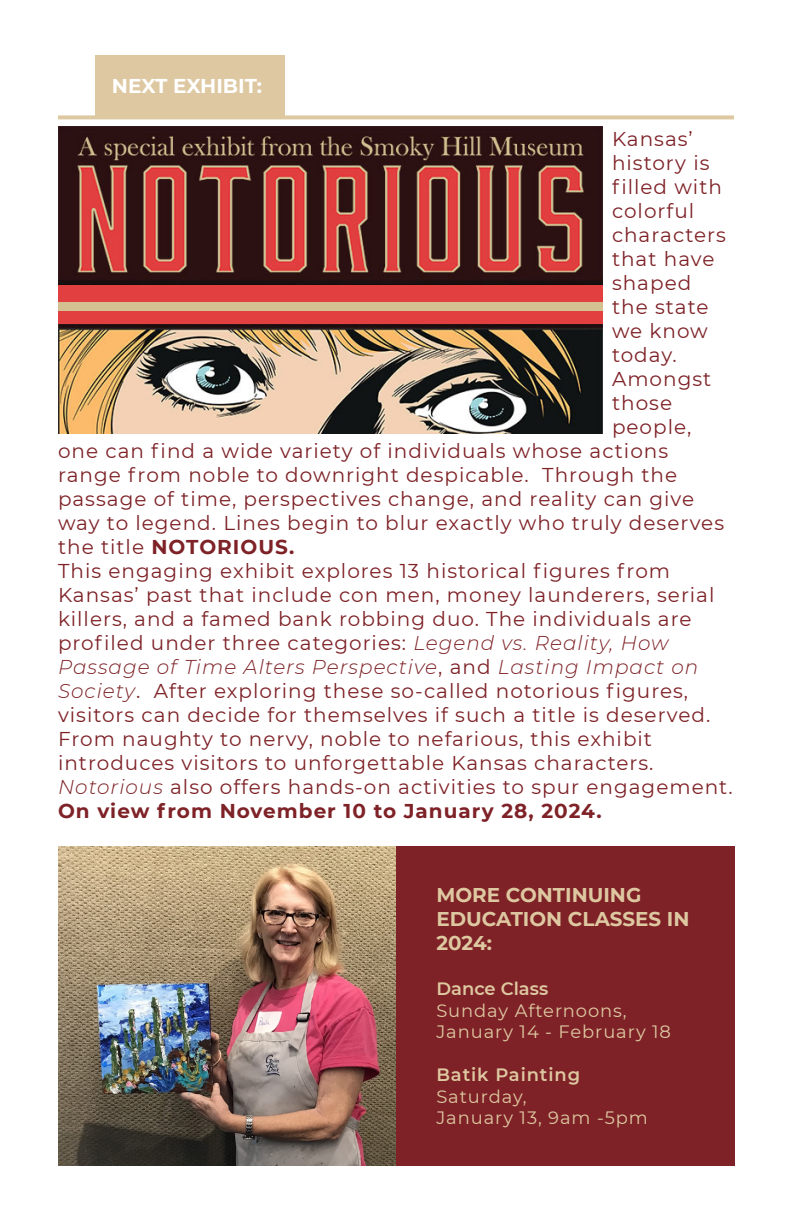
<style>
.page{position:relative;width:792px;height:1224px;background:#fff}
.page>*{position:absolute;margin:0;border:0;box-sizing:border-box;transform-origin:0 0}
.t1{font:20px/24px "Montserrat";letter-spacing:.05em;color:#7e2227}
.t2{font:700 20px "Montserrat";color:#fff}
.t3{font:700 19.8px/23.8px "Montserrat";color:#dec8a1}
.t4{font:18px "Montserrat";letter-spacing:.05em;color:#dec8a1}
.t5{font:600 18px "Montserrat";letter-spacing:.05em;color:#dec8a1}
.t6{font:600 18px "Montserrat";color:#dec8a1}
.s1{font-weight:700}
.s2{font-weight:300;font-style:italic}
</style>
<div class="page">
<img style="left:58px;top:127px;width:544px;height:306px">
<hr style="left:58px;top:917px;width:676px;height:2px;background:#dec8a1">
<div style="left:59px;top:846px;width:676px;height:320px;background:#7e2227"></div>
<img style="left:59px;top:846px;width:337px;height:320px">
<svg style="left:58px;top:115px;width:676px;height:4px;background:#e0cca8"></svg>
<div style="left:95px;top:55px;width:190px;height:60px;background:#dec8a1"></div>
<div style="left:58px;top:285px;width:544px;height:39px;background:#e23f40"></div>
<div style="left:58px;top:302px;width:544px;height:8px;background:#d3c191"></div>
<p class="t2" style="left:112px;top:71px;width:152px">NEXT EXHIBIT:</p>
<p class="t1" style="left:612px;top:126px;width:116px">Kansas’ history is filled with colorful characters that have shaped the state we know today.<br>Amongst those people,</p>
<p class="t1" style="left:58px;top:439px;width:668px">one can find a wide variety of individuals whose actions range from noble to downright despicable. Through the passage of time, perspectives change, and reality can give way to legend. Lines begin to blur exactly who truly deserves the title <span class="s1">NOTORIOUS.</span></p>
<p class="t1" style="left:58px;top:559px;width:658px">This engaging exhibit explores 13 historical figures from Kansas’ past that include con men, money launderers, serial killers, and a famed bank robbing duo. The individuals are profiled under three categories: <span class="s2">Legend vs. Reality, How Passage of Time Alters Perspective</span>, and <span class="s2">Lasting Impact on Society</span>. After exploring these so-called notorious figures, visitors can decide for themselves if such a title is deserved.</p>
<p class="t1" style="left:58px;top:727px;width:676px">From naughty to nervy, noble to nefarious, this exhibit introduces visitors to unforgettable Kansas characters.<br><span class="s2">Notorious</span> also offers hands-on activities to spur engagement.<br><span class="s1">On view from November 10 to January 28, 2024.</span></p>
<p class="t3" style="left:436px;top:882px;width:255px">MORE CONTINUING<br>EDUCATION CLASSES IN<br>2024:</p>
<p class="t6" style="left:436px;top:976px;width:113px">Dance Class</p>
<p class="t4" style="left:436px;top:998px;width:192px">Sunday Afternoons,</p>
<p class="t4" style="left:436px;top:1019px;width:236px">January 14 - February 18</p>
<p class="t5" style="left:436px;top:1062px;width:145px">Batik Painting</p>
<p class="t4" style="left:436px;top:1084px;width:92px">Saturday,</p>
<p class="t4" style="left:436px;top:1105px;width:213px">January 13, 9am -5pm</p>
</div>
